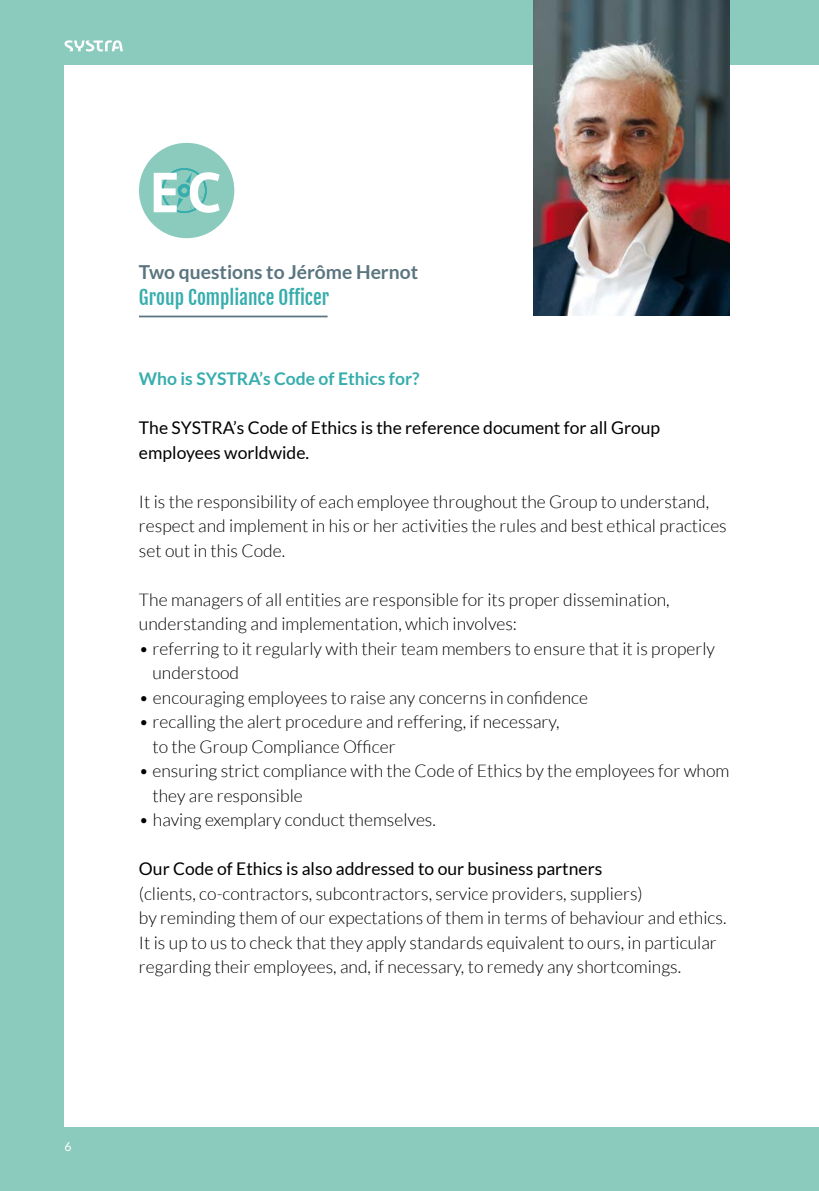
<style>
.page{position:relative;width:819px;height:1191px;background:#8bcbbd}
.page>*{position:absolute;margin:0;border:0;box-sizing:border-box;transform-origin:0 0}
.t1{font:700 19.25px "Lato";color:#5a757f}
.t2{font:19.25px "Fjalla One";color:#37adad}
.t3{font:300 17.5px/24.5px "Lato";color:#000}
.t4{font:17.5px/24.5px "Lato";color:#000}
.t5{font:700 17.5px "Lato";color:#37adad}
.t6{font:12.25px "Lato";color:#fff}
</style>
<div class="page">
<div style="left:64px;top:64px;width:755px;height:1062px;background:#fff"></div>
<svg style="left:64px;top:40px;width:59px;height:11px"></svg>
<img style="left:533px;top:0;width:196px;height:316px">
<hr style="left:139px;top:315px;width:188px;height:2px;background:#5a757f">
<div style="left:139px;top:143px;width:95px;height:95px;background:#8bcbbd;border-radius:50%"></div>
<svg style="left:154px;top:168px;width:65px;height:45px"></svg>
<p class="t6" style="left:64px;top:1142px;width:9px">6</p>
<p class="t1" style="left:139px;top:263px;width:281px">Two questions to Jérôme Hernot</p>
<p class="t2" style="left:139px;top:285px;width:192px">Group Compliance Officer</p>
<p class="t5" style="left:139px;top:371px;width:282px">Who is SYSTRA’s Code of Ethics for?</p>
<p class="t4" style="left:139px;top:417px;width:522px">The SYSTRA’s Code of Ethics is the reference document for all Group employees worldwide.</p>
<p class="t3" style="left:139px;top:489px;width:589px">It is the responsibility of each employee throughout the Group to understand, respect and implement in his or her activities the rules and best ethical practices set out in this Code.</p>
<p class="t3" style="left:139px;top:587px;width:532px">The managers of all entities are responsible for its proper dissemination, understanding and implementation, which involves:</p>
<p class="t3" style="left:152px;top:636px;width:564px;text-indent:-14px">• referring to it regularly with their team members to ensure that it is properly understood</p>
<p class="t3" style="left:139px;top:685px;width:450px">• encouraging employees to raise any concerns in confidence</p>
<p class="t3" style="left:152px;top:709px;width:408px;text-indent:-14px">• recalling the alert procedure and reffering, if necessary, to the Group Compliance Officer</p>
<p class="t3" style="left:152px;top:758px;width:578px;text-indent:-14px">• ensuring strict compliance with the Code of Ethics by the employees for whom they are responsible</p>
<p class="t3" style="left:139px;top:807px;width:298px">• having exemplary conduct themselves.</p>
<p class="t4" style="left:139px;top:858px;width:465px">Our Code of Ethics is also addressed to our business partners</p>
<p class="t3" style="left:139px;top:882px;width:589px">(clients, co-contractors, subcontractors, service providers, suppliers)<br>by reminding them of our expectations of them in terms of behaviour and ethics.<br>It is up to us to check that they apply standards equivalent to ours, in particular regarding their employees, and, if necessary, to remedy any shortcomings.</p>
</div>
